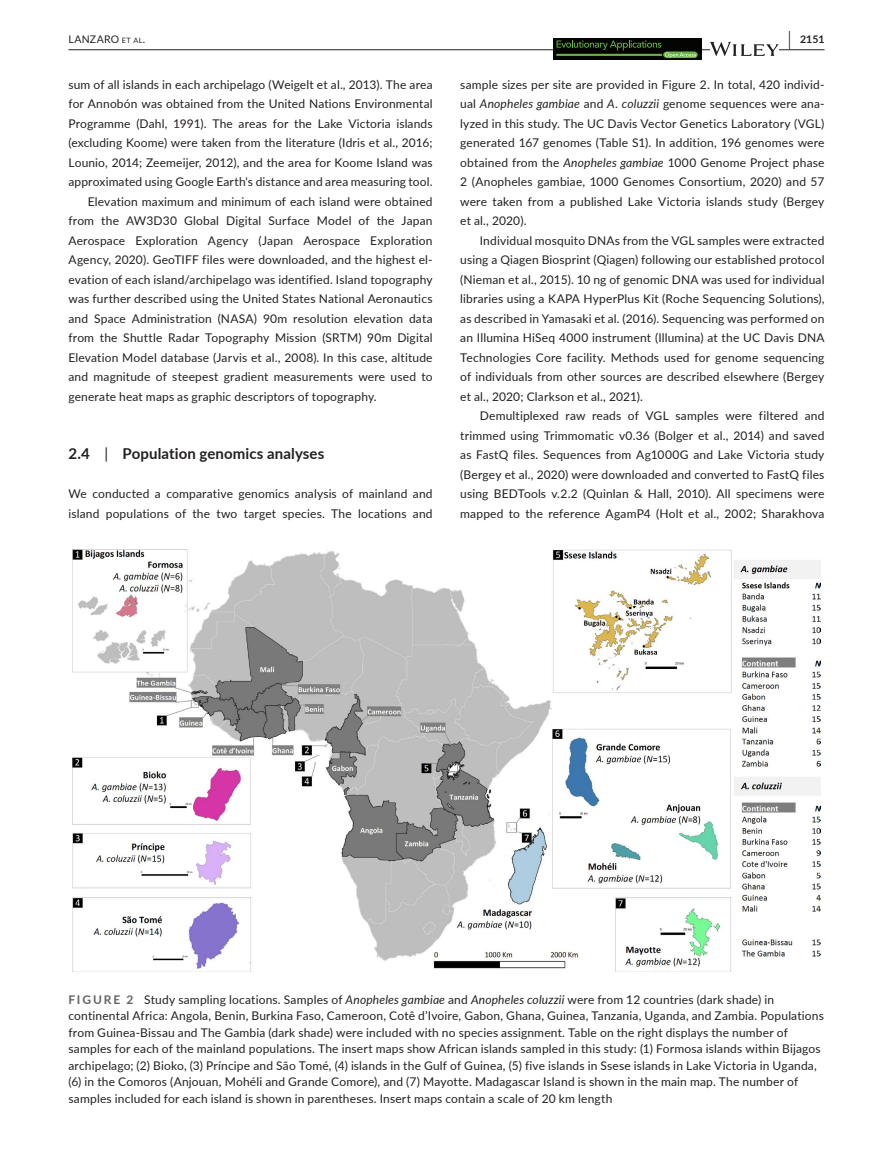
<style>
.page{position:relative;width:893px;height:1174px;background:#fff}
.page>*{position:absolute;margin:0;border:0;box-sizing:border-box;transform-origin:0 0}
.t1{font:700 15px "Lato";letter-spacing:.01em;color:#231f20}
.t2{font:12px/19.5px "Lato";letter-spacing:.015em;color:#231f20;text-align:justify}
.t3{font:10.5px "Lato";letter-spacing:.025em;color:#231f20}
.t4{font:700 10.5px "Lato";color:#231f20}
.s1{font-size:7.35px}
.s2{font-size:19.5px}
.s3{font-style:italic}
.s4{font-weight:400}
.s5{font-weight:700;color:#636366}
</style>
<div class="page">
<hr style="left:68px;top:49px;width:756px;height:1px;background:#231f20">
<div style="left:553px;top:38px;width:148px;height:22px;background:#040503"></div>
<svg style="left:556px;top:40px;width:142px;height:18px"></svg>
<svg style="left:710px;top:42px;width:69px;height:14px"></svg>
<img style="left:72px;top:549px;width:749px;height:422px">
<p class="t3" style="left:68px;top:31px;width:78px">LANZARO <span class="s1">et al</span>.</p>
<p class="t4" style="left:789px;top:31px;width:37px"><span class="s2">|</span> 2151</p>
<p class="t2" style="left:68px;top:74px;width:366px">sum of all islands in each archipelago (Weigelt et al., 2013). The area</p>
<p class="t2" style="left:68px;top:93px;width:366px">for Annobón was obtained from the United Nations Environmental</p>
<p class="t2" style="left:68px;top:113px;width:366px">Programme (Dahl, 1991). The areas for the Lake Victoria islands</p>
<p class="t2" style="left:68px;top:132px;width:366px">(excluding Koome) were taken from the literature (Idris et al., 2016;</p>
<p class="t2" style="left:68px;top:152px;width:366px">Lounio, 2014; Zeemeijer, 2012), and the area for Koome Island was</p>
<p class="t2" style="left:68px;top:171px;width:366px">approximated using Google Earth's distance and area measuring tool.</p>
<p class="t2" style="left:88px;top:191px;width:346px">Elevation maximum and minimum of each island were obtained</p>
<p class="t2" style="left:68px;top:210px;width:366px">from the AW3D30 Global Digital Surface Model of the Japan</p>
<p class="t2" style="left:68px;top:230px;width:366px">Aerospace Exploration Agency (Japan Aerospace Exploration</p>
<p class="t2" style="left:68px;top:249px;width:366px">Agency, 2020). GeoTIFF files were downloaded, and the highest el-</p>
<p class="t2" style="left:68px;top:269px;width:366px">evation of each island/archipelago was identified. Island topography</p>
<p class="t2" style="left:68px;top:288px;width:366px">was further described using the United States National Aeronautics</p>
<p class="t2" style="left:68px;top:308px;width:366px">and Space Administration (NASA) 90m resolution elevation data</p>
<p class="t2" style="left:68px;top:327px;width:366px">from the Shuttle Radar Topography Mission (SRTM) 90m Digital</p>
<p class="t2" style="left:68px;top:347px;width:366px">Elevation Model database (Jarvis et al., 2008). In this case, altitude</p>
<p class="t2" style="left:68px;top:366px;width:366px">and magnitude of steepest gradient measurements were used to</p>
<p class="t2" style="left:68px;top:386px;width:310px">generate heat maps as graphic descriptors of topography.</p>
<p class="t2" style="left:460px;top:74px;width:366px">sample sizes per site are provided in Figure 2. In total, 420 individ&shy;ual <span class="s3">Anopheles gambiae</span> and <span class="s3">A</span>. <span class="s3">coluzzii</span> genome sequences were ana&shy;lyzed in this study. The UC Davis Vector Genetics Laboratory (VGL) generated 167 genomes (Table S1). In addition, 196 genomes were obtained from the <span class="s3">Anopheles gambiae</span> 1000 Genome Project phase 2 (Anopheles gambiae, 1000 Genomes Consortium, 2020) and 57 were taken from a published Lake Victoria islands study (Bergey et al., 2020).</p>
<p class="t2" style="left:460px;top:230px;width:366px;text-indent:20px">Individual mosquito DNAs from the VGL samples were extracted using a Qiagen Biosprint (Qiagen) following our established protocol (Nieman et al., 2015). 10 ng of genomic DNA was used for individual libraries using a KAPA HyperPlus Kit (Roche Sequencing Solutions), as described in Yamasaki et al. (2016). Sequencing was performed on an Illumina HiSeq 4000 instrument (Illumina) at the UC Davis DNA Technologies Core facility. Methods used for genome sequencing of individuals from other sources are described elsewhere (Bergey et al., 2020; Clarkson et al., 2021).</p>
<p class="t2" style="left:460px;top:405px;width:366px;text-indent:20px">Demultiplexed raw reads of VGL samples were filtered and trimmed using Trimmomatic v0.36 (Bolger et al., 2014) and saved as FastQ files. Sequences from Ag1000G and Lake Victoria study (Bergey et al., 2020) were downloaded and converted to FastQ files using BEDTools v.2.2 (Quinlan &amp; Hall, 2010). All specimens were mapped to the reference AgamP4 (Holt et al., 2002; Sharakhova</p>
<p class="t1" style="left:68px;top:443px;width:257px">2.4 <span class="s4">|</span> Population genomics analyses</p>
<p class="t2" style="left:68px;top:483px;width:366px">We conducted a comparative genomics analysis of mainland and island populations of the two target species. The locations and</p>
<p class="t2" style="left:68px;top:990px;width:757px;line-height:16.5px;text-align:left"><span class="s5">FIGURE 2</span> Study sampling locations. Samples of <span class="s3">Anopheles gambiae</span> and <span class="s3">Anopheles coluzzii</span> were from 12 countries (dark shade) in continental Africa: Angola, Benin, Burkina Faso, Cameroon, Cotê d’Ivoire, Gabon, Ghana, Guinea, Tanzania, Uganda, and Zambia. Populations from Guinea-Bissau and The Gambia (dark shade) were included with no species assignment. Table on the right displays the number of samples for each of the mainland populations. The insert maps show African islands sampled in this study: (1) Formosa islands within Bijagos archipelago; (2) Bioko, (3) Príncipe and São Tomé, (4) islands in the Gulf of Guinea, (5) five islands in Ssese islands in Lake Victoria in Uganda, (6) in the Comoros (Anjouan, Mohéli and Grande Comore), and (7) Mayotte. Madagascar Island is shown in the main map. The number of samples included for each island is shown in parentheses. Insert maps contain a scale of 20 km length</p>
</div>
